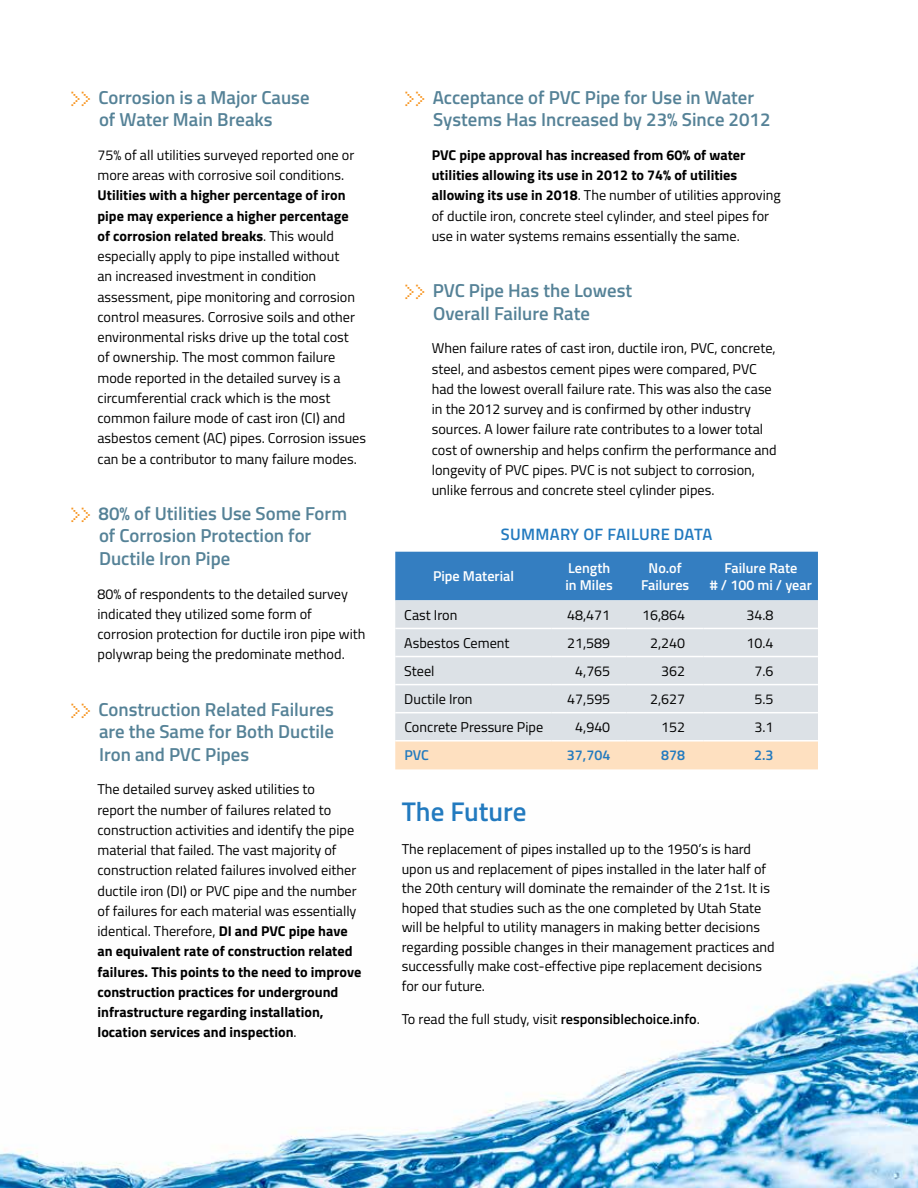
<style>
.page{position:relative;width:918px;height:1188px;background:#fff}
.page>*{position:absolute;margin:0;border:0;box-sizing:border-box;transform-origin:0 0}
.t1{font:600 27px "Titillium";color:#227abf}
.t2{font:600 18.75px/22.5px "Titillium";color:#558297}
.t3{font:600 16.5px "Titillium";letter-spacing:.02em;color:#227abf}
.t4{font:14.25px/20.2px "Titillium";color:#000}
.t5{font:600 14.25px/17.1px "Titillium";color:#fff;text-align:center}
.t6{font:600 14.25px "Titillium";color:#227abf}
.s1{font-family:"Chess Type";font-weight:400;color:#f7941f}
.s2{font-weight:700}
.s3{font-weight:600}
</style>
<div class="page">
<img style="left:0;top:855px;width:918px;height:333px">
<div style="left:395px;top:552px;width:423px;height:48px;background:#347ec1"></div>
<div style="left:395px;top:600px;width:423px;height:140px;background:#dce1e6"></div>
<div style="left:395px;top:742px;width:423px;height:27px;background:#fee0c0"></div>
<hr style="left:395px;top:628px;width:157px;height:1px;background:#fff">
<hr style="left:552px;top:628px;width:75px;height:1px;background:#fff">
<hr style="left:627px;top:628px;width:77px;height:1px;background:#fff">
<hr style="left:704px;top:628px;width:114px;height:1px;background:#fff">
<hr style="left:395px;top:656px;width:157px;height:1px;background:#fff">
<hr style="left:552px;top:656px;width:75px;height:1px;background:#fff">
<hr style="left:627px;top:656px;width:77px;height:1px;background:#fff">
<hr style="left:704px;top:656px;width:114px;height:1px;background:#fff">
<hr style="left:395px;top:684px;width:157px;height:1px;background:#fff">
<hr style="left:552px;top:684px;width:75px;height:1px;background:#fff">
<hr style="left:627px;top:684px;width:77px;height:1px;background:#fff">
<hr style="left:704px;top:684px;width:114px;height:1px;background:#fff">
<hr style="left:395px;top:712px;width:157px;height:1px;background:#fff">
<hr style="left:552px;top:712px;width:75px;height:1px;background:#fff">
<hr style="left:627px;top:712px;width:77px;height:1px;background:#fff">
<hr style="left:704px;top:712px;width:114px;height:1px;background:#fff">
<h2 class="t2" style="left:69px;top:85px;width:242px;text-align:center"><span class="s1">››</span> Corrosion is a Major Cause of Water Main Breaks</h2>
<p class="t4" style="left:98px;top:144px;width:258px">75% of all utilities surveyed reported one or more areas with corrosive soil conditions.</p>
<p class="t4" style="left:98px;top:185px;width:270px"><span class="s2">Utilities with a higher percentage of iron pipe may experience a higher percentage<br>of corrosion related breaks</span>. This would especially apply to pipe installed without<br>an increased investment in condition assessment, pipe monitoring and corrosion control measures. Corrosive soils and other environmental risks drive up the total cost<br>of ownership. The most common failure mode reported in the detailed survey is a circumferential crack which is the most common failure mode of cast iron (CI) and asbestos cement (AC) pipes. Corrosion issues can be a contributor to many failure modes.</p>
<h2 class="t2" style="left:99px;top:501px;width:250px;text-indent:-30px"><span class="s1">››</span> 80% of Utilities Use Some Form of Corrosion Protection for<br>Ductile Iron Pipe</h2>
<p class="t4" style="left:98px;top:583px;width:270px">80% of respondents to the detailed survey indicated they utilized some form of corrosion protection for ductile iron pipe with polywrap being the predominate method.</p>
<h2 class="t2" style="left:99px;top:697px;width:237px;text-align:justify;text-indent:-30px"><span class="s1">››</span> Construction Related Failures are the Same for Both Ductile Iron and PVC Pipes</h2>
<p class="t4" style="left:98px;top:779px;width:265px">The detailed survey asked utilities to<br>report the number of failures related to construction activities and identify the pipe material that failed. The vast majority of construction related failures involved either ductile iron (DI) or PVC pipe and the number of failures for each material was essentially identical. Therefore, <span class="s2">DI and PVC pipe have an equivalent rate of construction related failures. This points to the need to improve construction practices for underground infrastructure regarding installation, location services and inspection</span>.</p>
<h2 class="t2" style="left:433px;top:85px;width:339px;text-indent:-30px"><span class="s1">››</span> Acceptance of PVC Pipe for Use in Water<br>Systems Has Increased by 23% Since 2012</h2>
<p class="t4" style="left:432px;top:144px;width:351px"><span class="s2">PVC pipe approval has increased from 60% of water utilities allowing its use in 2012 to 74% of utilities allowing its use in 2018</span>. The number of utilities approving of ductile iron, concrete steel cylinder, and steel pipes for use in water systems remains essentially the same.</p>
<h2 class="t2" style="left:433px;top:278px;width:201px;text-indent:-30px"><span class="s1">››</span> PVC Pipe Has the Lowest<br>Overall Failure Rate</h2>
<p class="t4" style="left:432px;top:338px;width:347px">When failure rates of cast iron, ductile iron, PVC, concrete, steel, and asbestos cement pipes were compared, PVC had the lowest overall failure rate. This was also the case in the 2012 survey and is confirmed by other industry sources. A lower failure rate contributes to a lower total cost of ownership and helps confirm the performance and longevity of PVC pipes. PVC is not subject to corrosion, unlike ferrous and concrete steel cylinder pipes.</p>
<p class="t3" style="left:501px;top:522px;width:213px">SUMMARY OF FAILURE DATA</p>
<p class="t5" style="left:433px;top:567px;width:82px">Pipe Material</p>
<p class="t5" style="left:565px;top:559px;width:49px;text-align:left">Length in Miles</p>
<p class="t5" style="left:641px;top:559px;width:50px">No.of<br>Failures</p>
<p class="t5" style="left:710px;top:559px;width:104px">Failure Rate<br># / 100 mi / year</p>
<p class="t4" style="left:404px;top:604px;width:55px">Cast Iron</p>
<p class="t4" style="left:567px;top:604px;width:45px">48,471</p>
<p class="t4" style="left:642px;top:604px;width:45px">16,864</p>
<p class="t4" style="left:746px;top:604px;width:29px">34.8</p>
<p class="t4" style="left:404px;top:632px;width:107px">Asbestos Cement</p>
<p class="t4" style="left:567px;top:632px;width:45px">21,589</p>
<p class="t4" style="left:650px;top:632px;width:37px">2,240</p>
<p class="t4" style="left:746px;top:632px;width:29px">10.4</p>
<p class="t4" style="left:404px;top:660px;width:32px">Steel</p>
<p class="t4" style="left:575px;top:660px;width:37px">4,765</p>
<p class="t4" style="left:661px;top:660px;width:25px">362</p>
<p class="t4" style="left:754px;top:660px;width:21px">7.6</p>
<p class="t4" style="left:404px;top:688px;width:70px">Ductile Iron</p>
<p class="t4" style="left:567px;top:688px;width:45px">47,595</p>
<p class="t4" style="left:650px;top:688px;width:37px">2,627</p>
<p class="t4" style="left:754px;top:688px;width:21px">5.5</p>
<p class="t4" style="left:404px;top:716px;width:140px">Concrete Pressure Pipe</p>
<p class="t4" style="left:575px;top:716px;width:37px">4,940</p>
<p class="t4" style="left:661px;top:716px;width:25px">152</p>
<p class="t4" style="left:754px;top:716px;width:21px">3.1</p>
<p class="t6" style="left:404px;top:745px;width:26px">PVC</p>
<p class="t6" style="left:567px;top:745px;width:45px">37,704</p>
<p class="t6" style="left:661px;top:745px;width:25px">878</p>
<p class="t6" style="left:754px;top:745px;width:21px">2.3</p>
<h1 class="t1" style="left:402px;top:792px;width:126px">The Future</h1>
<p class="t4" style="left:402px;top:839px;width:374px;line-height:19.5px">The replacement of pipes installed up to the 1950’s is hard upon us and replacement of pipes installed in the later half of the 20th century will dominate the remainder of the 21st. It is hoped that studies such as the one completed by Utah State will be helpful to utility managers in making better decisions regarding possible changes in their management practices and successfully make cost-effective pipe replacement decisions for our future.</p>
<p class="t4" style="left:402px;top:1008px;width:300px">To read the full study, visit <span class="s3">responsiblechoice.info</span>.</p>
</div>
